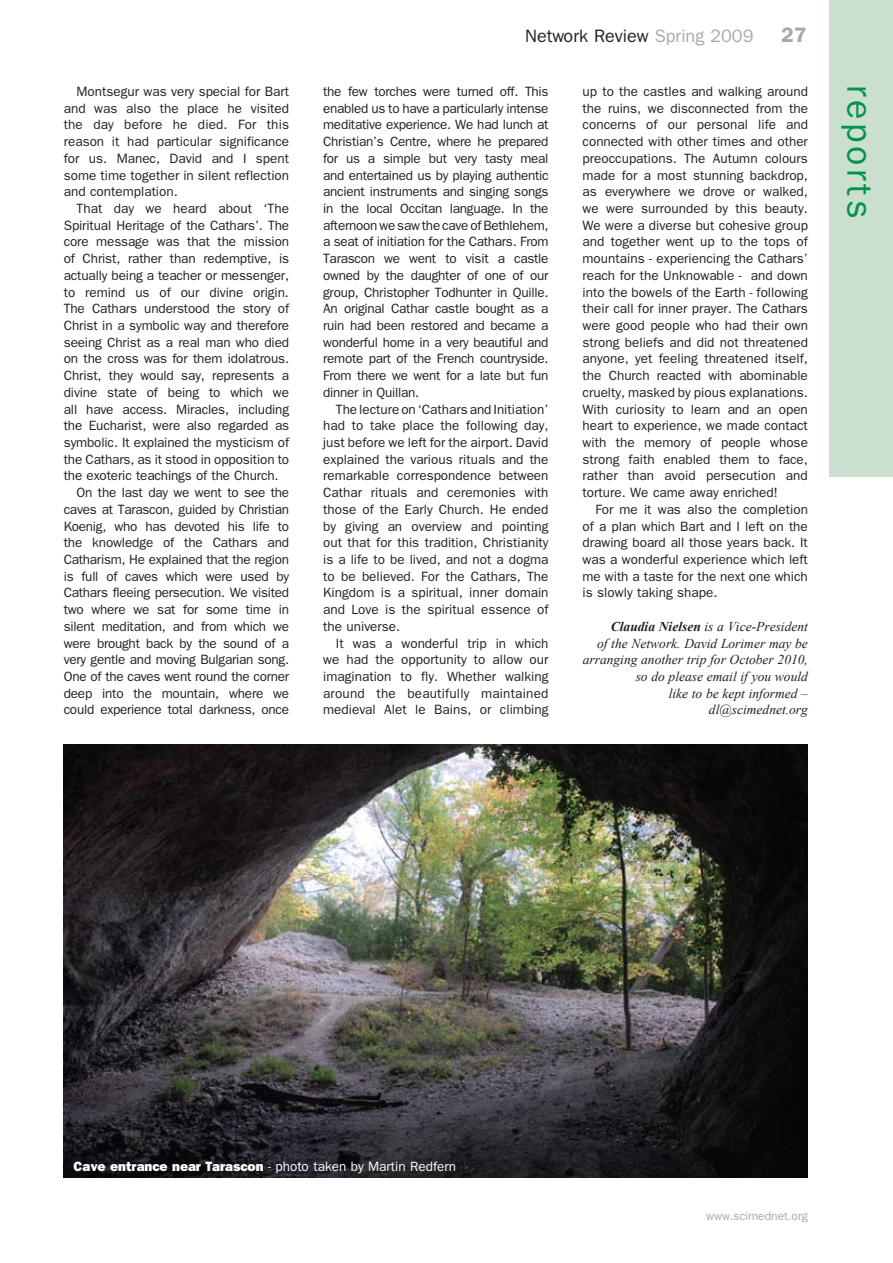
<style>
.page{position:relative;width:893px;height:1263px;background:#fff}
.page>*{position:absolute;margin:0;border:0;box-sizing:border-box;transform-origin:0 0}
.t1{font:36px "Franklin Gothic";letter-spacing:.1em;color:#00944b}
.t2{font:600 21px "Franklin Gothic";color:#a7a9ac}
.t3{font:18px "Franklin Gothic";color:#231f20}
.t4{font:13.5px/16.6px "Franklin Gothic";letter-spacing:-.01em;color:#231f20;text-align:justify}
.t5{font:italic 13.5px/16.6px "Times New Roman";color:#231f20;text-align:right}
.t6{font:13.5px "Franklin Gothic";color:#fff}
.t7{font:12px "Franklin Gothic";color:#a7a9ac}
.s1{color:#a7a9ac}
.s2{font-weight:700}
.s3{font-weight:800}
</style>
<div class="page">
<div style="left:829px;top:0;width:64px;height:476px;background:#cadfce"></div>
<img style="left:64px;top:744px;width:744px;height:434px">
<p class="t4" style="left:64px;top:83px;width:227px;text-indent:13px">Montsegur was very special for Bart and was also the place he visited the day before he died. For this reason it had particular significance for us. Manec, David and I spent some time together in silent reflection and contemplation.</p>
<p class="t4" style="left:77px;top:200px;width:214px">That day we heard about ‘The</p>
<p class="t4" style="left:64px;top:216px;width:227px">Spiritual Heritage of the Cathars’. The</p>
<p class="t4" style="left:64px;top:233px;width:227px">core message was that the mission</p>
<p class="t4" style="left:64px;top:250px;width:227px">of Christ, rather than redemptive, is</p>
<p class="t4" style="left:64px;top:267px;width:227px">actually being a teacher or messenger,</p>
<p class="t4" style="left:64px;top:283px;width:227px">to remind us of our divine origin.</p>
<p class="t4" style="left:64px;top:300px;width:227px">The Cathars understood the story of</p>
<p class="t4" style="left:64px;top:317px;width:227px">Christ in a symbolic way and therefore</p>
<p class="t4" style="left:64px;top:333px;width:227px">seeing Christ as a real man who died</p>
<p class="t4" style="left:64px;top:350px;width:227px">on the cross was for them idolatrous.</p>
<p class="t4" style="left:64px;top:367px;width:227px">Christ, they would say, represents a</p>
<p class="t4" style="left:64px;top:384px;width:227px">divine state of being to which we</p>
<p class="t4" style="left:64px;top:400px;width:227px">all have access. Miracles, including</p>
<p class="t4" style="left:64px;top:417px;width:227px">the Eucharist, were also regarded as</p>
<p class="t4" style="left:64px;top:434px;width:227px">symbolic. It explained the mysticism of</p>
<p class="t4" style="left:64px;top:450px;width:227px">the Cathars, as it stood in opposition to</p>
<p class="t4" style="left:64px;top:467px;width:216px">the exoteric teachings of the Church.</p>
<p class="t4" style="left:77px;top:484px;width:214px">On the last day we went to see the</p>
<p class="t4" style="left:64px;top:501px;width:227px">caves at Tarascon, guided by Christian</p>
<p class="t4" style="left:64px;top:517px;width:227px">Koenig, who has devoted his life to</p>
<p class="t4" style="left:64px;top:534px;width:227px">the knowledge of the Cathars and</p>
<p class="t4" style="left:64px;top:551px;width:227px">Catharism, He explained that the region</p>
<p class="t4" style="left:64px;top:567px;width:227px">is full of caves which were used by</p>
<p class="t4" style="left:64px;top:584px;width:227px">Cathars fleeing persecution. We visited</p>
<p class="t4" style="left:64px;top:601px;width:227px">two where we sat for some time in</p>
<p class="t4" style="left:64px;top:618px;width:227px">silent meditation, and from which we</p>
<p class="t4" style="left:64px;top:634px;width:227px">were brought back by the sound of a</p>
<p class="t4" style="left:64px;top:651px;width:227px">very gentle and moving Bulgarian song.</p>
<p class="t4" style="left:64px;top:668px;width:227px">One of the caves went round the corner</p>
<p class="t4" style="left:64px;top:684px;width:227px">deep into the mountain, where we</p>
<p class="t4" style="left:64px;top:701px;width:227px">could experience total darkness, once</p>
<h3 class="t3" style="left:525px;top:26px;width:230px">Network Review <span class="s1">Spring 2009</span></h3>
<h2 class="t2" style="left:781px;top:23px;width:27px">27</h2>
<p class="t4" style="left:323px;top:83px;width:227px">the few torches were turned off. This enabled us to have a particularly intense meditative experience. We had lunch at Christian’s Centre, where he prepared for us a simple but very tasty meal and entertained us by playing authentic ancient instruments and singing songs in the local Occitan language. In the afternoon we saw the cave of Bethlehem, a seat of initiation for the Cathars. From Tarascon we went to visit a castle owned by the daughter of one of our group, Christopher Todhunter in Quille.<br>An original Cathar castle bought as a ruin had been restored and became a wonderful home in a very beautiful and remote part of the French countryside.<br>From there we went for a late but fun dinner in Quillan.</p>
<p class="t4" style="left:323px;top:400px;width:227px;text-indent:13px">The lecture on ‘Cathars and Initiation’ had to take place the following day, just before we left for the airport. David explained the various rituals and the remarkable correspondence between Cathar rituals and ceremonies with those of the Early Church. He ended by giving an overview and pointing out that for this tradition, Christianity is a life to be lived, and not a dogma to be believed. For the Cathars, The Kingdom is a spiritual, inner domain and Love is the spiritual essence of the universe.</p>
<p class="t4" style="left:323px;top:634px;width:227px;text-indent:13px">It was a wonderful trip in which we had the opportunity to allow our imagination to fly. Whether walking around the beautifully maintained medieval Alet le Bains, or climbing</p>
<p class="t4" style="left:583px;top:83px;width:227px">up to the castles and walking around the ruins, we disconnected from the concerns of our personal life and connected with other times and other preoccupations. The Autumn colours made for a most stunning backdrop, as everywhere we drove or walked, we were surrounded by this beauty.<br>We were a diverse but cohesive group and together went up to the tops of mountains - experiencing the Cathars’ reach for the Unknowable - and down into the bowels of the Earth - following their call for inner prayer. The Cathars were good people who had their own strong beliefs and did not threatened anyone, yet feeling threatened itself, the Church reacted with abominable cruelty, masked by pious explanations.<br>With curiosity to learn and an open heart to experience, we made contact with the memory of people whose strong faith enabled them to face, rather than avoid persecution and torture. We came away enriched!</p>
<p class="t4" style="left:583px;top:501px;width:227px;text-indent:13px">For me it was also the completion of a plan which Bart and I left on the drawing board all those years back. It was a wonderful experience which left me with a taste for the next one which is slowly taking shape.</p>
<p class="t5" style="left:583px;top:618px;width:227px"><span class="s2">Claudia Nielsen</span> is a Vice-President<br>of the Network. David Lorimer may be arranging another trip for October 2010, so do please email if you would<br>like to be kept informed – dl@scimednet.org</p>
<h1 class="t1" style="left:880px;top:85px;width:135px;rotate:90deg">reports</h1>
<p class="t6" style="left:74px;top:1158px;width:384px"><span class="s3">Cave entrance near Tarascon</span> - photo taken by Martin Redfern</p>
<p class="t7" style="left:706px;top:1209px;width:103px">www.scimednet.org</p>
</div>
